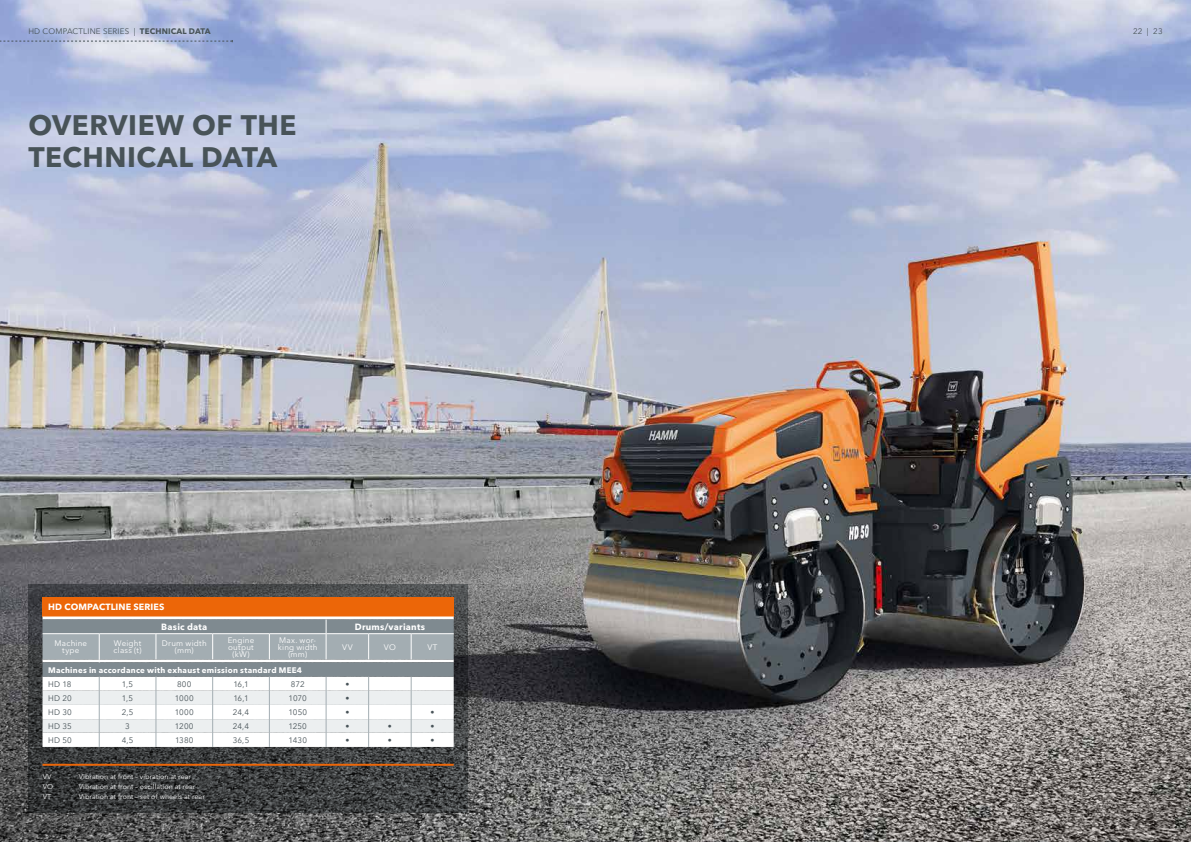
<style>
.page{position:relative;width:1191px;height:842px;background:#fff}
.page>*{position:absolute;margin:0;border:0;box-sizing:border-box;transform-origin:0 0}
.t1{font:700 28px/32px "Avenir Next LT Pro";letter-spacing:.02em;color:#485358}
.t2{font:700 9px "Avenir Next LT Pro";letter-spacing:.02em;color:#fff}
.t3{font:8px "Avenir Next LT Pro";letter-spacing:.02em;color:#485358}
.t4{font:8px/7px "Avenir Next LT Pro";letter-spacing:.025em;color:#fff;text-align:center}
.t5{font:700 8px "Avenir Next LT Pro";letter-spacing:.03em;color:#fff}
.t6{font:7px "Avenir Next LT Pro";letter-spacing:.01em;color:#fff}
.s1{font-weight:700}
</style>
<div class="page">
<img style="left:0;top:0;width:1191px;height:842px">
<svg style="left:29px;top:584px;width:439px;height:229px;background:#3d3f40"></svg>
<div style="left:43px;top:597px;width:411px;height:19px;background:#ec6608"></div>
<svg style="left:43px;top:616px;width:411px;height:3px"></svg>
<svg style="left:43px;top:619px;width:411px;height:128px"></svg>
<svg style="left:0;top:40px;width:233px;height:2px"></svg>
<hr style="left:43px;top:764px;width:411px;height:2px;background:#ec6608">
<p class="t3" style="left:28px;top:27px;width:184px">HD COMPACTLINE SERIES | <span class="s1">TECHNICAL DATA</span></p>
<h1 class="t1" style="left:28px;top:108px;width:270px">OVERVIEW OF THE<br>TECHNICAL DATA</h1>
<p class="t2" style="left:48px;top:601px;width:118px">HD COMPACTLINE SERIES</p>
<p class="t2" style="left:161px;top:621px;width:48px">Basic data</p>
<p class="t2" style="left:355px;top:621px;width:72px">Drums/variants</p>
<p class="t4" style="left:55px;top:640px;width:34px">Machine type</p>
<p class="t4" style="left:114px;top:640px;width:29px;text-align:left">Weight class (t)</p>
<p class="t4" style="left:162px;top:640px;width:46px">Drum width (mm)</p>
<p class="t4" style="left:228px;top:636px;width:28px">Engine output (kW)</p>
<p class="t4" style="left:278px;top:636px;width:41px">Max. wor&shy;king width (mm)</p>
<p class="t4" style="left:342px;top:643px;width:12px">VV</p>
<p class="t4" style="left:384px;top:643px;width:13px">VO</p>
<p class="t4" style="left:427px;top:643px;width:12px">VT</p>
<p class="t5" style="left:48px;top:665px;width:255px">Machines in accordance with exhaust emission standard MEE4</p>
<p class="t3" style="left:48px;top:679px;width:25px">HD 18</p>
<p class="t3" style="left:122px;top:679px;width:13px">1,5</p>
<p class="t3" style="left:177px;top:679px;width:16px">800</p>
<p class="t3" style="left:233px;top:679px;width:17px">16,1</p>
<p class="t3" style="left:291px;top:679px;width:15px">872</p>
<p class="t3" style="left:345px;top:679px;width:5px">•</p>
<p class="t3" style="left:48px;top:693px;width:25px">HD 20</p>
<p class="t3" style="left:122px;top:693px;width:13px">1,5</p>
<p class="t3" style="left:175px;top:693px;width:21px">1000</p>
<p class="t3" style="left:233px;top:693px;width:17px">16,1</p>
<p class="t3" style="left:289px;top:693px;width:20px">1070</p>
<p class="t3" style="left:345px;top:693px;width:5px">•</p>
<p class="t3" style="left:48px;top:707px;width:25px">HD 30</p>
<p class="t3" style="left:122px;top:707px;width:13px">2,5</p>
<p class="t3" style="left:175px;top:707px;width:21px">1000</p>
<p class="t3" style="left:233px;top:707px;width:18px">24,4</p>
<p class="t3" style="left:288px;top:707px;width:20px">1050</p>
<p class="t3" style="left:345px;top:707px;width:5px">•</p>
<p class="t3" style="left:430px;top:707px;width:5px">•</p>
<p class="t3" style="left:48px;top:721px;width:25px">HD 35</p>
<p class="t3" style="left:125px;top:721px;width:6px">3</p>
<p class="t3" style="left:175px;top:721px;width:20px">1200</p>
<p class="t3" style="left:233px;top:721px;width:18px">24,4</p>
<p class="t3" style="left:288px;top:721px;width:20px">1250</p>
<p class="t3" style="left:345px;top:721px;width:5px">•</p>
<p class="t3" style="left:388px;top:721px;width:5px">•</p>
<p class="t3" style="left:430px;top:721px;width:5px">•</p>
<p class="t3" style="left:48px;top:735px;width:25px">HD 50</p>
<p class="t3" style="left:122px;top:735px;width:13px">4,5</p>
<p class="t3" style="left:175px;top:735px;width:20px">1380</p>
<p class="t3" style="left:233px;top:735px;width:18px">36,5</p>
<p class="t3" style="left:288px;top:735px;width:20px">1430</p>
<p class="t3" style="left:345px;top:735px;width:5px">•</p>
<p class="t3" style="left:388px;top:735px;width:5px">•</p>
<p class="t3" style="left:430px;top:735px;width:5px">•</p>
<p class="t6" style="left:43px;top:773px;width:10px">VV</p>
<p class="t6" style="left:79px;top:773px;width:114px">Vibration at front – vibration at rear</p>
<p class="t6" style="left:43px;top:783px;width:12px">VO</p>
<p class="t6" style="left:79px;top:783px;width:118px">Vibration at front – oscillation at rear</p>
<p class="t6" style="left:43px;top:793px;width:10px">VT</p>
<p class="t6" style="left:79px;top:793px;width:127px">Vibration at front – set of wheels at rear</p>
<p class="t3" style="left:1133px;top:27px;width:31px">22 | 23</p>
</div>
